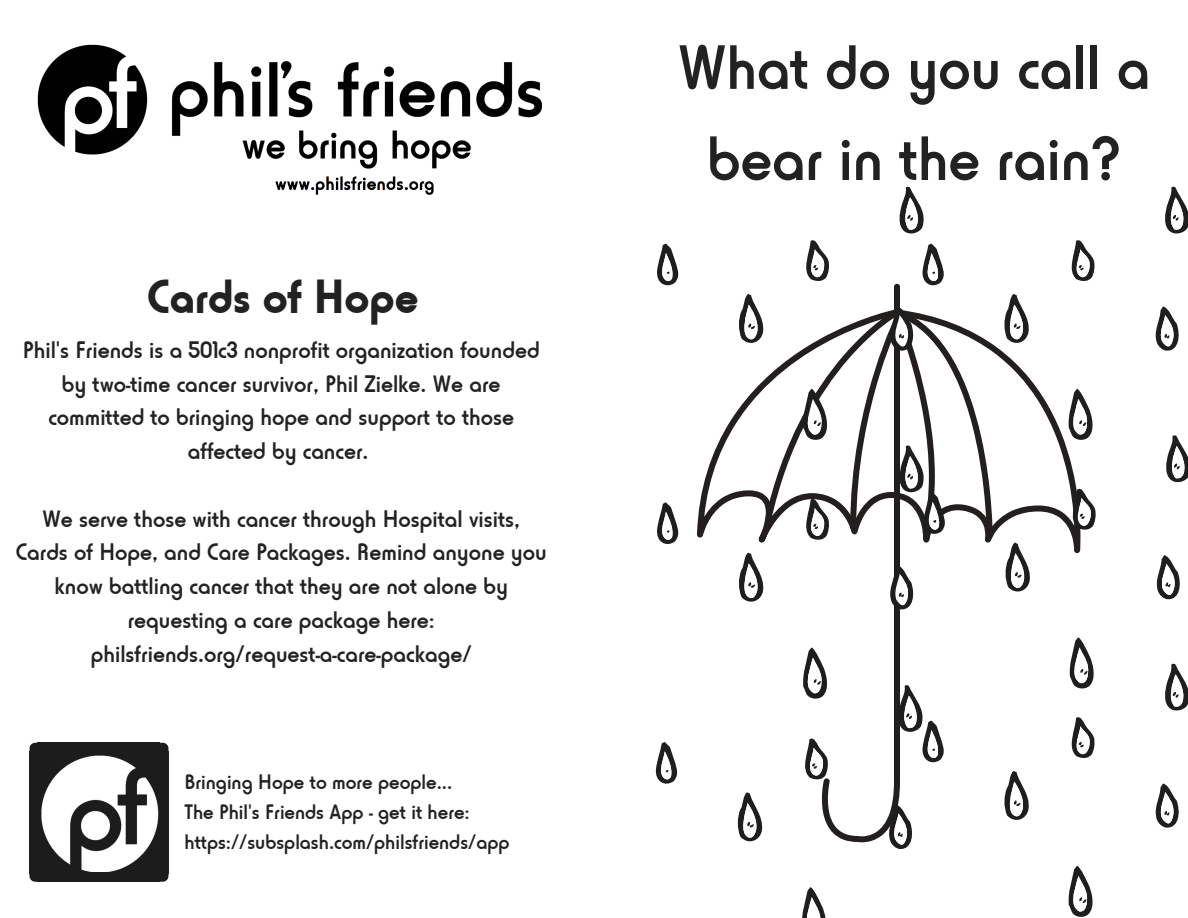
<style>
.page{position:relative;width:1188px;height:918px;background:#fff}
.page>*{position:absolute;margin:0;border:0;box-sizing:border-box;transform-origin:0 0}
.t1{font:500 65.4px/91.2px "Horatio D";color:#222;text-align:center}
.t2{font:700 49.8px "Horatio D";color:#222}
.t3{font:500 24.9px/33.8px "Horatio D";color:#222;text-align:center}
.t4{font:500 21.75px/30.3px "Horatio D";color:#222}
</style>
<div class="page">
<img style="left:37px;top:44px;width:505px;height:151px">
<svg style="left:160px;top:743px;width:8px;height:9px"></svg>
<div style="left:160px;top:752px;width:8px;height:122px;background:#1c1c1c"></div>
<div style="left:38px;top:752px;width:122px;height:122px;background:#1c1c1c"></div>
<div style="left:38px;top:743px;width:122px;height:9px;background:#1c1c1c"></div>
<svg style="left:30px;top:743px;width:8px;height:9px"></svg>
<div style="left:30px;top:752px;width:8px;height:122px;background:#1c1c1c"></div>
<div style="left:38px;top:874px;width:122px;height:8px;background:#1c1c1c"></div>
<svg style="left:30px;top:874px;width:8px;height:8px"></svg>
<svg style="left:160px;top:874px;width:8px;height:8px"></svg>
<img style="left:41px;top:755px;width:118px;height:117px">
<svg style="left:697px;top:344px;width:383px;height:209px"></svg>
<svg style="left:657px;top:244px;width:21px;height:42px"></svg>
<svg style="left:1071px;top:240px;width:24px;height:41px"></svg>
<svg style="left:1003px;top:294px;width:28px;height:53px"></svg>
<svg style="left:1155px;top:307px;width:24px;height:44px"></svg>
<svg style="left:1165px;top:187px;width:23px;height:47px"></svg>
<svg style="left:1001px;top:389px;width:95px;height:142px"></svg>
<svg style="left:1005px;top:542px;width:27px;height:50px"></svg>
<svg style="left:1156px;top:555px;width:24px;height:45px"></svg>
<svg style="left:1069px;top:637px;width:25px;height:52px"></svg>
<svg style="left:1166px;top:435px;width:22px;height:48px"></svg>
<svg style="left:657px;top:502px;width:21px;height:42px"></svg>
<svg style="left:1071px;top:717px;width:24px;height:41px"></svg>
<svg style="left:1004px;top:771px;width:25px;height:49px"></svg>
<svg style="left:1155px;top:784px;width:24px;height:44px"></svg>
<svg style="left:1068px;top:866px;width:25px;height:51px"></svg>
<svg style="left:1165px;top:664px;width:23px;height:47px"></svg>
<svg style="left:656px;top:742px;width:21px;height:42px"></svg>
<svg style="left:802px;top:887px;width:24px;height:31px"></svg>
<svg style="left:737px;top:187px;width:256px;height:662px"></svg>
<h2 class="t2" style="left:147px;top:268px;width:273px">Cards of Hope</h2>
<p class="t3" style="left:23px;top:333px;width:518px">Phil's Friends is a 501c3 nonprofit organization founded by two-time cancer survivor, Phil Zielke. We are committed to bringing hope and support to those affected by cancer.</p>
<p class="t3" style="left:16px;top:501px;width:532px">We serve those with cancer through Hospital visits, Cards of Hope, and Care Packages. Remind anyone you know battling cancer that they are not alone by requesting a care package here: philsfriends.org/request-a-care-package/</p>
<p class="t4" style="left:184px;top:766px;width:327px">Bringing Hope to more people...<br>The Phil's Friends App - get it here: https://subsplash.com/philsfriends/app</p>
<h1 class="t1" style="left:678px;top:22px;width:474px">What do you call a bear in the rain?</h1>
</div>
